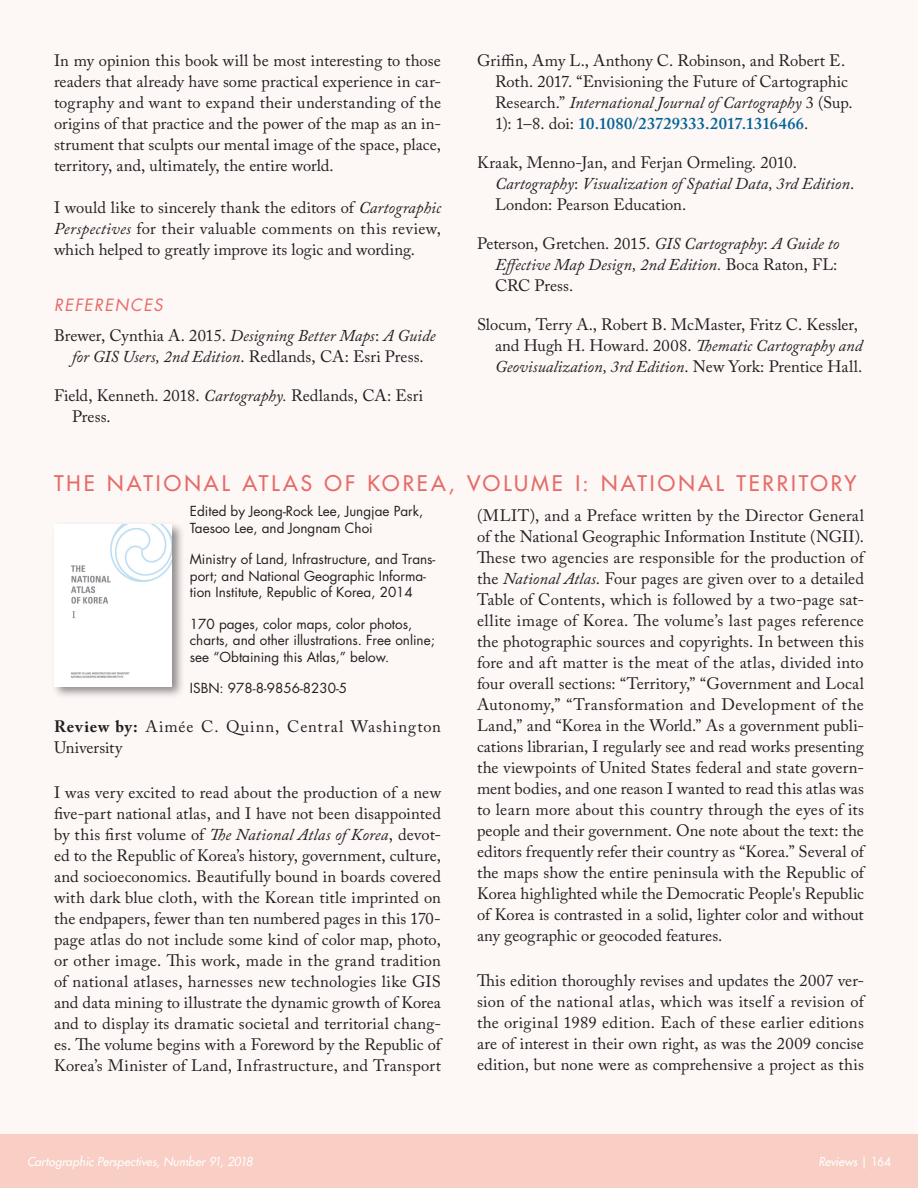
<style>
.page{position:relative;width:918px;height:1188px;background:#fff}
.page>*{position:absolute;margin:0;border:0;box-sizing:border-box;transform-origin:0 0}
.Greater_Header{font:500 21px "Futura Std";letter-spacing:.14em;color:#e66b67}
.Main_Body_Text{font:16.5px/21px "Adobe Caslon Pro";letter-spacing:.01em;color:#231f20;text-align:justify}
.References{font:16.5px/21px "Adobe Caslon Pro";letter-spacing:-.005em;color:#231f20}
.References-2{font:italic 16.5px/21px "Adobe Caslon Pro";color:#231f20;text-align:center}
.Main_Body_Text-2{font:16.5px/21px "Adobe Caslon Pro";letter-spacing:.06em;color:#231f20}
.Lesser_Header{font:italic 16.5px "Futura Std";letter-spacing:.085em;color:#e66b67}
.Review_Header{font:13.5px/16.5px "Futura Std";color:#231f20}
.t1{font:italic 500 12px "Futura Std";color:#fff}
.s1{font-style:italic}
.s2{font-style:normal}
.s3{font-weight:600;color:#006295}
.s4{font-weight:700}
</style>
<div class="page">
<div style="left:0;top:1134px;width:918px;height:54px;background:#f8cec5"></div>
<div style="left:0;top:0;width:918px;height:1134px;background:#fdf7f6"></div>
<div style="left:51px;top:521px;width:135px;height:179px;background:#231f20;opacity:.5"></div>
<img style="left:54px;top:524px;width:118px;height:162px">
<p class="Main_Body_Text" style="left:54px;top:50px;width:389px">In my opinion this book will be most interesting to those readers that already have some practical experience in car&shy;tography and want to expand their understanding of the origins of that practice and the power of the map as an in&shy;strument that sculpts our mental image of the space, place, territory, and, ultimately, the entire world.</p>
<p class="Main_Body_Text" style="left:54px;top:197px;width:389px">I would like to sincerely thank the editors of <span class="s1">Cartographic Perspectives</span> for their valuable comments on this review, which helped to greatly improve its logic and wording.</p>
<p class="Lesser_Header" style="left:54px;top:294px;width:110px">REFERENCES</p>
<p class="References-2" style="left:54px;top:324px;width:383px"><span class="s2">Brewer, Cynthia A. 2015.</span> Designing Better Maps<span class="s2">:</span> A Guide for GIS Users, 2nd Edition<span class="s2">. Redlands, CA: Esri Press.</span></p>
<p class="References" style="left:72px;top:384px;width:353px;text-indent:-18px">Field, Kenneth. 2018. <span class="s1">Cartography.</span> Redlands, CA: Esri<br>Press.</p>
<p class="References" style="left:495px;top:50px;width:359px;text-indent:-18px">Griffin, Amy L., Anthony C. Robinson, and Robert E.<br>Roth. 2017. “Envisioning the Future of Cartographic Research.” <span class="s1">International Journal of Cartography</span> 3 (Sup.<br>1): 1–8. doi: <span class="s3">10.1080/23729333.2017.1316466</span>.</p>
<p class="References" style="left:495px;top:152px;width:361px;text-indent:-18px">Kraak, Menno-Jan, and Ferjan Ormeling. 2010.<br><span class="s1">Cartography</span>: <span class="s1">Visualization of Spatial Data, 3rd Edition</span>.<br>London: Pearson Education.</p>
<p class="References-2" style="left:495px;top:233px;width:346px;text-align:justify;text-indent:-18px"><span class="s2">Peterson, Gretchen. 2015.</span> GIS Cartography<span class="s2">:</span> A Guide to Effective Map Design, 2nd Edition. <span class="s2">Boca Raton, FL:<br>CRC Press.</span></p>
<p class="References" style="left:495px;top:314px;width:369px;text-indent:-18px">Slocum, Terry A., Robert B. McMaster, Fritz C. Kessler, and Hugh H. Howard. 2008. <span class="s1">Thematic Cartography and<br>Geovisualization, 3rd Edition</span>. New York: Prentice Hall.</p>
<p class="Greater_Header" style="left:54px;top:470px;width:804px">THE NATIONAL ATLAS OF KOREA, VOLUME I: NATIONAL TERRITORY</p>
<p class="Review_Header" style="left:190px;top:503px;width:235px">Edited by Jeong-Rock Lee, Jungjae Park,<br>Taesoo Lee, and Jongnam Choi</p>
<p class="Review_Header" style="left:190px;top:551px;width:247px">Ministry of Land, Infrastructure, and Trans&shy;port; and National Geographic Informa&shy;tion Institute, Republic of Korea, 2014</p>
<p class="Review_Header" style="left:190px;top:616px;width:247px">170 pages, color maps, color photos, charts, and other illustrations. Free online; see “Obtaining this Atlas,” below.</p>
<p class="Review_Header" style="left:190px;top:680px;width:159px">ISBN: 978-8-9856-8230-5</p>
<p class="Main_Body_Text-2" style="left:54px;top:716px;width:389px"><span class="s4">Review by:</span> Aimée C. Quinn, Central Washington<br>University</p>
<p class="Main_Body_Text" style="left:54px;top:782px;width:390px;text-align:left">I was very excited to read about the production of a new five-part national atlas, and I have not been disappointed by this first volume of <span class="s1">The National Atlas of Korea</span>, devot&shy;ed to the Republic of Korea’s history, government, culture, and socioeconomics. Beautifully bound in boards covered with dark blue cloth, with the Korean title imprinted on the endpapers, fewer than ten numbered pages in this 170- page atlas do not include some kind of color map, photo, or other image. This work, made in the grand tradition of national atlases, harnesses new technologies like GIS and data mining to illustrate the dynamic growth of Korea and to display its dramatic societal and territorial chang&shy;es. The volume begins with a Foreword by the Republic of Korea’s Minister of Land, Infrastructure, and Transport</p>
<p class="Main_Body_Text" style="left:477px;top:504px;width:390px;text-align:left">(MLIT), and a Preface written by the Director General of the National Geographic Information Institute (NGII).<br>These two agencies are responsible for the production of the <span class="s1">National Atlas</span>. Four pages are given over to a detailed Table of Contents, which is followed by a two-page sat&shy;ellite image of Korea. The volume’s last pages reference the photographic sources and copyrights. In between this fore and aft matter is the meat of the atlas, divided into four overall sections: “Territory,” “Government and Local Autonomy,” “Transformation and Development of the Land,” and “Korea in the World.” As a government publi&shy;cations librarian, I regularly see and read works presenting the viewpoints of United States federal and state govern&shy;ment bodies, and one reason I wanted to read this atlas was to learn more about this country through the eyes of its people and their government. One note about the text: the editors frequently refer their country as “Korea.” Several of the maps show the entire peninsula with the Republic of Korea highlighted while the Democratic People's Republic of Korea is contrasted in a solid, lighter color and without any geographic or geocoded features.</p>
<p class="Main_Body_Text" style="left:477px;top:969px;width:390px">This edition thoroughly revises and updates the 2007 ver&shy;sion of the national atlas, which was itself a revision of the original 1989 edition. Each of these earlier editions are of interest in their own right, as was the 2009 concise edition, but none were as comprehensive a project as this</p>
<p class="t1" style="left:27px;top:1154px;width:227px">Cartographic Perspectives, Number 91, 2018</p>
<p class="t1" style="left:818px;top:1154px;width:74px">Reviews <span class="s2">| 164</span></p>
</div>
